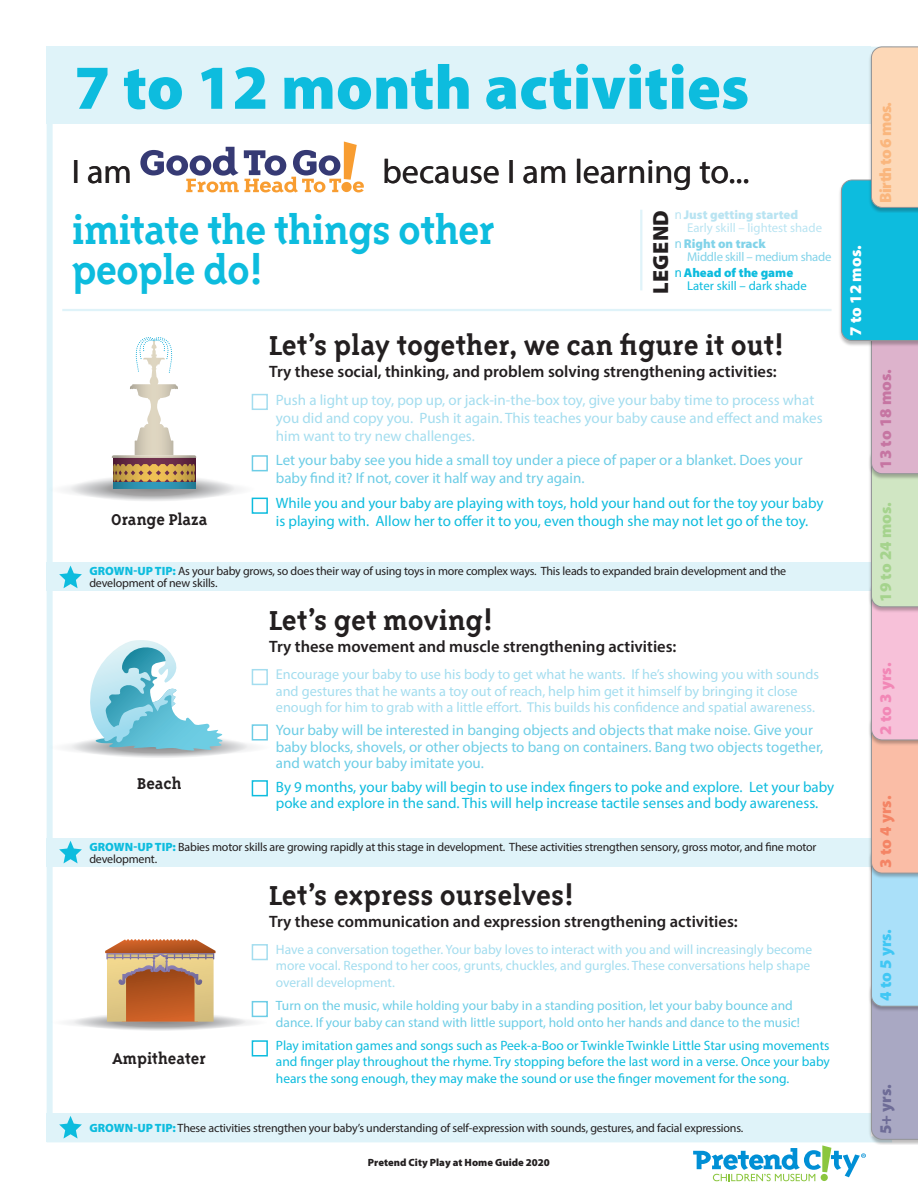
<style>
.page{position:relative;width:918px;height:1188px;background:#fff}
.page>*{position:absolute;margin:0;border:0;box-sizing:border-box;transform-origin:0 0}
.Worksheet_Title{font:900 63px "Myriad Pro";color:#0dbcde}
.Worksheet_Learning_T{font:45px/40.2px "Triplex Serif Bold Lin";letter-spacing:-.02em;color:#0dbcde}
.Body_Copy{font:34.05px "Myriad Pro";color:#231f20}
.Worksheet_Header{font:31.5px "Triplex Serif Bold Lin";color:#231f20}
.Body_Copy-2{font:900 21.9px "Myriad Pro";letter-spacing:.02em;color:#231f20}
.Area_Main{font:18px "Triplex Serif Bold Lin";color:#231f20}
.Worksheet_Deck{font:600 16.5px "Myriad Pro";color:#231f20}
.Tab_Title{font:900 16.5px "Myriad Pro";letter-spacing:-.04em;color:#fab67d}
.Tab_Title-2{font:900 16.5px "Myriad Pro";color:#a5d38d}
.Tab_Title-3{font:900 16.5px "Myriad Pro";color:#c675a2}
.Tab_Title-4{font:900 16.5px "Myriad Pro";color:#fff}
.Tab_Title-5{font:900 16.5px "Myriad Pro";color:#40c7f4}
.Tab_Title-6{font:900 16.5px "Myriad Pro";color:#f48465}
.Tab_Title-7{font:900 16.5px "Myriad Pro";color:#f287b6}
.Tab_Title-8{font:900 16.5px "Myriad Pro";color:#6e6c97}
.NEXT_Shade_100{font:15px/16.5px "Myriad Pro";color:#0dbcde}
.NEXT_Shade_70{font:15px/16.5px "Myriad Pro";color:#6dcde6}
.NEXT_Shade_45{font:15px/18px "Myriad Pro";color:#a4ddef}
.NEXT_Shade_45-2{font:14.25px/16.5px "Myriad Pro";color:#a4ddef}
.NEXT_Shade_100-2{font:13.5px/16.5px "Myriad Pro";color:#0dbcde;text-align:justify}
.NEXT_Shade_45-3{font:13.5px/16.5px "Myriad Pro";color:#a4ddef}
.NEXT_Shade_70-2{font:13.5px/16.5px "Myriad Pro";color:#6dcde6}
.Body_Copy-3{font:12.75px/12.8px "Myriad Pro";color:#b9e4f2}
.Body_Copy-4{font:12.75px/12.8px "Myriad Pro";letter-spacing:-.02em;color:#82d3e9}
.Body_Copy-5{font:12.75px/12.8px "Myriad Pro";color:#0dbcde}
.Grown-Up_Tip_Body{font:12px/12px "Myriad Pro";letter-spacing:-.015em;color:#231f20}
.t1{font:900 10.5px "Myriad Pro";color:#231f20}
.s1{font-weight:900}
.s2{font-weight:900;color:#0dbcde}
</style>
<div class="page">
<svg style="left:140px;top:142px;width:224px;height:51px"></svg>
<div style="left:341px;top:182px;width:11px;height:10px;background:#f89d31;border-radius:50%"></div>
<svg style="left:113px;top:458px;width:82px;height:6px"></svg>
<svg style="left:50px;top:464px;width:205px;height:38px"></svg>
<svg style="left:112px;top:337px;width:84px;height:121px"></svg>
<svg style="left:50px;top:640px;width:218px;height:118px"></svg>
<svg style="left:137px;top:939px;width:56px;height:2px"></svg>
<svg style="left:52px;top:953px;width:215px;height:78px"></svg>
<div style="left:47px;top:1113px;width:824px;height:28px;background:#dff3f9"></div>
<div style="left:47px;top:563px;width:824px;height:28px;background:#dff3f9"></div>
<div style="left:47px;top:838px;width:824px;height:28px;background:#dff3f9"></div>
<hr style="left:62px;top:309px;width:770px;height:2px;background:#dff3f9">
<div style="left:47px;top:47px;width:824px;height:77px;background:#dff3f9"></div>
<hr style="left:640px;top:210px;width:2px;height:80px;background:#dff3f9">
<div style="left:252px;top:394px;width:16px;height:16px;background:#fff;border:2px solid #a4ddef"></div>
<div style="left:252px;top:455px;width:16px;height:16px;background:#fff;border:2px solid #6dcde6"></div>
<div style="left:252px;top:498px;width:16px;height:16px;background:#fff;border:2px solid #0dbcde"></div>
<div style="left:252px;top:669px;width:16px;height:16px;background:#fff;border:2px solid #a4ddef"></div>
<div style="left:252px;top:724px;width:16px;height:17px;background:#fff;border:2px solid #6dcde6"></div>
<div style="left:252px;top:780px;width:16px;height:16px;background:#fff;border:2px solid #0dbcde"></div>
<div style="left:252px;top:944px;width:16px;height:16px;background:#fff;border:2px solid #a4ddef"></div>
<div style="left:252px;top:1001px;width:16px;height:16px;background:#fff;border:2px solid #6dcde6"></div>
<div style="left:252px;top:1040px;width:16px;height:17px;background:#fff;border:2px solid #0dbcde"></div>
<svg style="left:59px;top:566px;width:23px;height:22px"></svg>
<svg style="left:59px;top:841px;width:23px;height:22px"></svg>
<svg style="left:59px;top:1116px;width:23px;height:23px"></svg>
<svg style="left:693px;top:47px;width:225px;height:1134px"></svg>
<p class="Worksheet_Title" style="left:74px;top:52px;width:676px">7 to 12 month activities</p>
<p class="Body_Copy" style="left:72px;top:151px;width:62px">I am</p>
<p class="Body_Copy" style="left:383px;top:151px;width:369px">because I am learning to...</p>
<p class="Body_Copy-3" style="left:684px;top:208px;width:140px"><span class="s1">Just getting started<br></span>Early skill – lightest shade</p>
<p class="Body_Copy-4" style="left:684px;top:237px;width:149px"><span class="s1">Right on track<br></span>Middle skill – medium shade</p>
<p class="Body_Copy-5" style="left:684px;top:266px;width:124px"><span class="s1">Ahead of the game<br></span>Later skill – dark shade</p>
<p class="Body_Copy-2" style="left:648px;top:294px;width:86px;rotate:-90deg">LEGEND</p>
<p class="Worksheet_Header" style="left:269px;top:328px;width:517px">Let’s play together, we can figure it out!</p>
<p class="Worksheet_Deck" style="left:269px;top:361px;width:509px">Try these social, thinking, and problem solving strengthening activities:</p>
<p class="Worksheet_Learning_T" style="left:72px;top:209px;width:425px">imitate the things other people do!</p>
<p class="NEXT_Shade_45" style="left:276px;top:390px;width:548px">Push a light up toy, pop up, or jack-in-the-box toy, give your baby time to process what you did and copy you. Push it again. This teaches your baby cause and effect and makes him want to try new challenges.</p>
<p class="NEXT_Shade_70" style="left:276px;top:451px;width:528px;line-height:18px">Let your baby see you hide a small toy under a piece of paper or a blanket. Does your baby find it? If not, cover it half way and try again.</p>
<p class="NEXT_Shade_100" style="left:276px;top:495px;width:549px">While you and your baby are playing with toys, hold your hand out for the toy your baby</p>
<p class="Area_Main" style="left:111px;top:509px;width:98px">Orange Plaza</p>
<p class="NEXT_Shade_100" style="left:276px;top:513px;width:534px">is playing with. Allow her to offer it to you, even though she may not let go of the toy.</p>
<p class="Grown-Up_Tip_Body" style="left:89px;top:565px;width:698px"><span class="s2">GROWN-UP TIP:</span> As your baby grows, so does their way of using toys in more complex ways. This leads to expanded brain development and the development of new skills.</p>
<p class="Area_Main" style="left:137px;top:774px;width:46px">Beach</p>
<p class="Worksheet_Header" style="left:269px;top:603px;width:226px">Let’s get moving!</p>
<p class="Worksheet_Deck" style="left:269px;top:636px;width:409px">Try these movement and muscle strengthening activities:</p>
<p class="NEXT_Shade_45-2" style="left:276px;top:666px;width:545px">Encourage your baby to use his body to get what he wants. If he’s showing you with sounds and gestures that he wants a toy out of reach, help him get it himself by bringing it close enough for him to grab with a little effort. This builds his confidence and spatial awareness.</p>
<p class="NEXT_Shade_70" style="left:276px;top:722px;width:549px">Your baby will be interested in banging objects and objects that make noise. Give your baby blocks, shovels, or other objects to bang on containers. Bang two objects together, and watch your baby imitate you.</p>
<p class="NEXT_Shade_100" style="left:276px;top:778px;width:560px">By 9 months, your baby will begin to use index fingers to poke and explore. Let your baby poke and explore in the sand. This will help increase tactile senses and body awareness.</p>
<p class="Grown-Up_Tip_Body" style="left:89px;top:840px;width:729px"><span class="s2">GROWN-UP TIP:</span> Babies motor skills are growing rapidly at this stage in development. These activities strengthen sensory, gross motor, and fine motor development.</p>
<p class="Area_Main" style="left:113px;top:1049px;width:95px">Ampitheater</p>
<p class="Worksheet_Header" style="left:269px;top:878px;width:307px">Let’s express ourselves!</p>
<p class="Worksheet_Deck" style="left:269px;top:911px;width:470px">Try these communication and expression strengthening activities:</p>
<p class="NEXT_Shade_45-3" style="left:276px;top:941px;width:538px">Have a conversation together. Your baby loves to interact with you and will increasingly become more vocal. Respond to her coos, grunts, chuckles, and gurgles. These conversations help shape overall development.</p>
<p class="NEXT_Shade_70-2" style="left:276px;top:997px;width:526px">Turn on the music, while holding your baby in a standing position, let your baby bounce and dance. If your baby can stand with little support, hold onto her hands and dance to the music!</p>
<p class="NEXT_Shade_100-2" style="left:276px;top:1037px;width:556px">Play imitation games and songs such as Peek-a-Boo or Twinkle Twinkle Little Star using movements and finger play throughout the rhyme. Try stopping before the last word in a verse. Once your baby hears the song enough, they may make the sound or use the finger movement for the song.</p>
<p class="Grown-Up_Tip_Body" style="left:90px;top:1121px;width:655px"><span class="s2">GROWN-UP TIP:</span> These activities strengthen your baby’s understanding of self-expression with sounds, gestures, and facial expressions.</p>
<p class="t1" style="left:368px;top:1156px;width:184px">Pretend City Play at Home Guide 2020</p>
<p class="Tab_Title-4" style="left:846px;top:336px;width:92px;rotate:-90deg">7 to 12 mos.</p>
<p class="Tab_Title" style="left:876px;top:203px;width:102px;rotate:-90deg">Birth to 6 mos.</p>
<p class="Tab_Title-3" style="left:876px;top:469px;width:101px;rotate:-90deg">13 to 18 mos.</p>
<p class="Tab_Title-2" style="left:876px;top:602px;width:101px;rotate:-90deg">19 to 24 mos.</p>
<p class="Tab_Title-7" style="left:876px;top:735px;width:74px;rotate:-90deg">2 to 3 yrs.</p>
<p class="Tab_Title-6" style="left:876px;top:868px;width:74px;rotate:-90deg">3 to 4 yrs.</p>
<p class="Tab_Title-5" style="left:876px;top:1001px;width:74px;rotate:-90deg">4 to 5 yrs.</p>
<p class="Tab_Title-8" style="left:876px;top:1134px;width:52px;rotate:-90deg">5+ yrs.</p>
</div>
